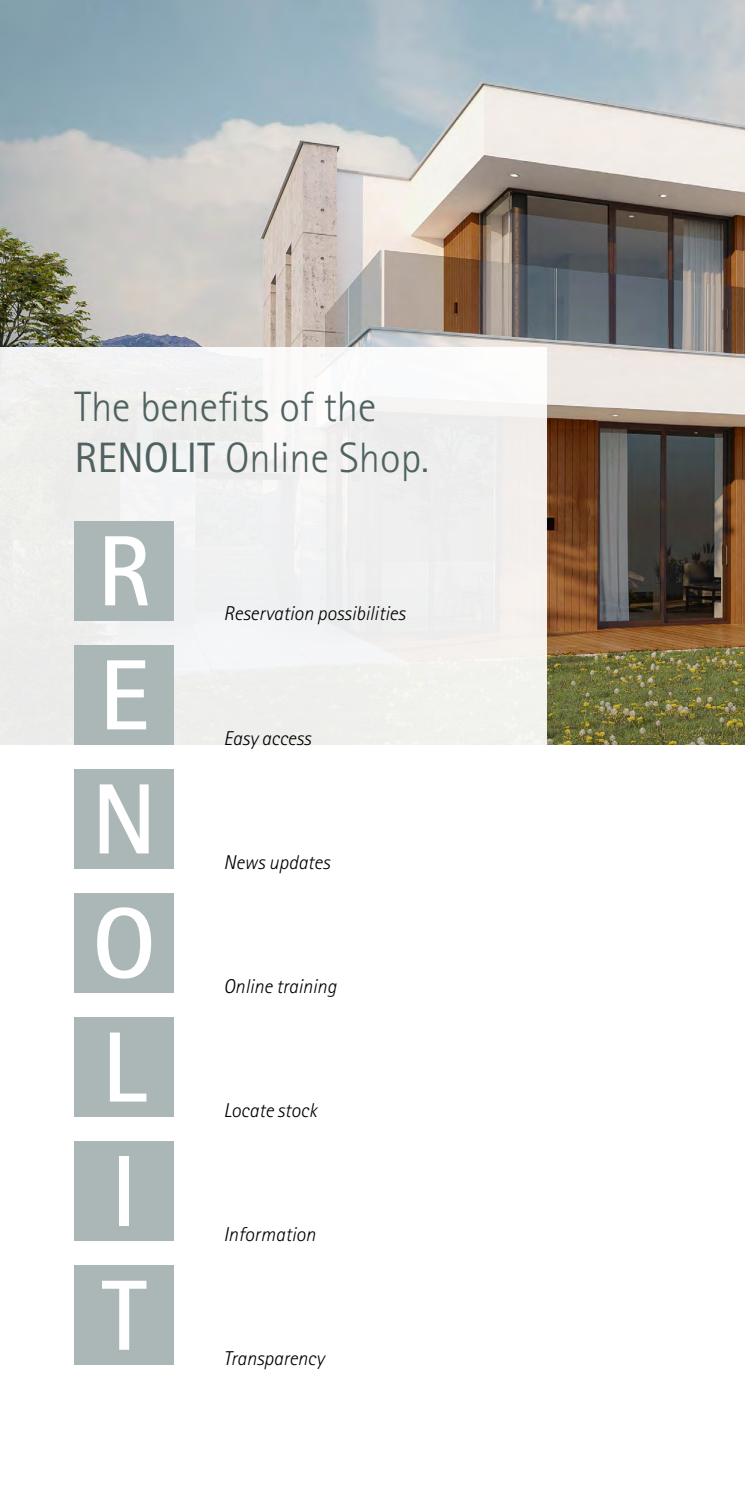
<style>
.page{position:relative;width:745px;height:1489px;background:#fff}
.page>*{position:absolute;margin:0;border:0;box-sizing:border-box;transform-origin:0 0}
.t1{font:700 100px/124px "Rotis Sans Serif Pro";color:#fff}
.t2{font:300 42.5px/51px "Rotis Sans Serif Pro";color:#4f6160}
.t3{font:italic 300 20px "Rotis Sans Serif Pro";color:#000}
.s1{font-weight:400}
</style>
<div class="page">
<img style="left:0;top:0;width:744px;height:744px">
<div style="left:0;top:347px;width:546px;height:1141px;background:linear-gradient(to bottom,#f1f1f0,#fff)"></div>
<div style="left:74px;top:1017px;width:100px;height:99px;background:#abb7b7"></div>
<div style="left:74px;top:521px;width:100px;height:99px;background:#abb7b7"></div>
<div style="left:74px;top:645px;width:100px;height:99px;background:#abb7b7"></div>
<div style="left:74px;top:1265px;width:100px;height:99px;background:#abb7b7"></div>
<div style="left:74px;top:769px;width:100px;height:99px;background:#abb7b7"></div>
<div style="left:74px;top:893px;width:100px;height:99px;background:#abb7b7"></div>
<div style="left:74px;top:1141px;width:100px;height:99px;background:#abb7b7"></div>
<h2 class="t2" style="left:74px;top:382px;width:356px">The benefits of the<br><span class="s1">RENOLIT</span> Online Shop.</h2>
<h1 class="t1" style="left:92px;top:508px;width:66px">R<br>E<br>N<br>O<br>L<br>I<br>T</h1>
<p class="t3" style="left:223px;top:602px;width:183px">Reservation possibilities</p>
<p class="t3" style="left:223px;top:726px;width:89px">Easy access</p>
<p class="t3" style="left:223px;top:850px;width:108px">News updates</p>
<p class="t3" style="left:223px;top:974px;width:114px">Online training</p>
<p class="t3" style="left:223px;top:1098px;width:95px">Locate stock</p>
<p class="t3" style="left:223px;top:1222px;width:93px">Information</p>
<p class="t3" style="left:223px;top:1346px;width:102px">Transparency</p>
</div>
